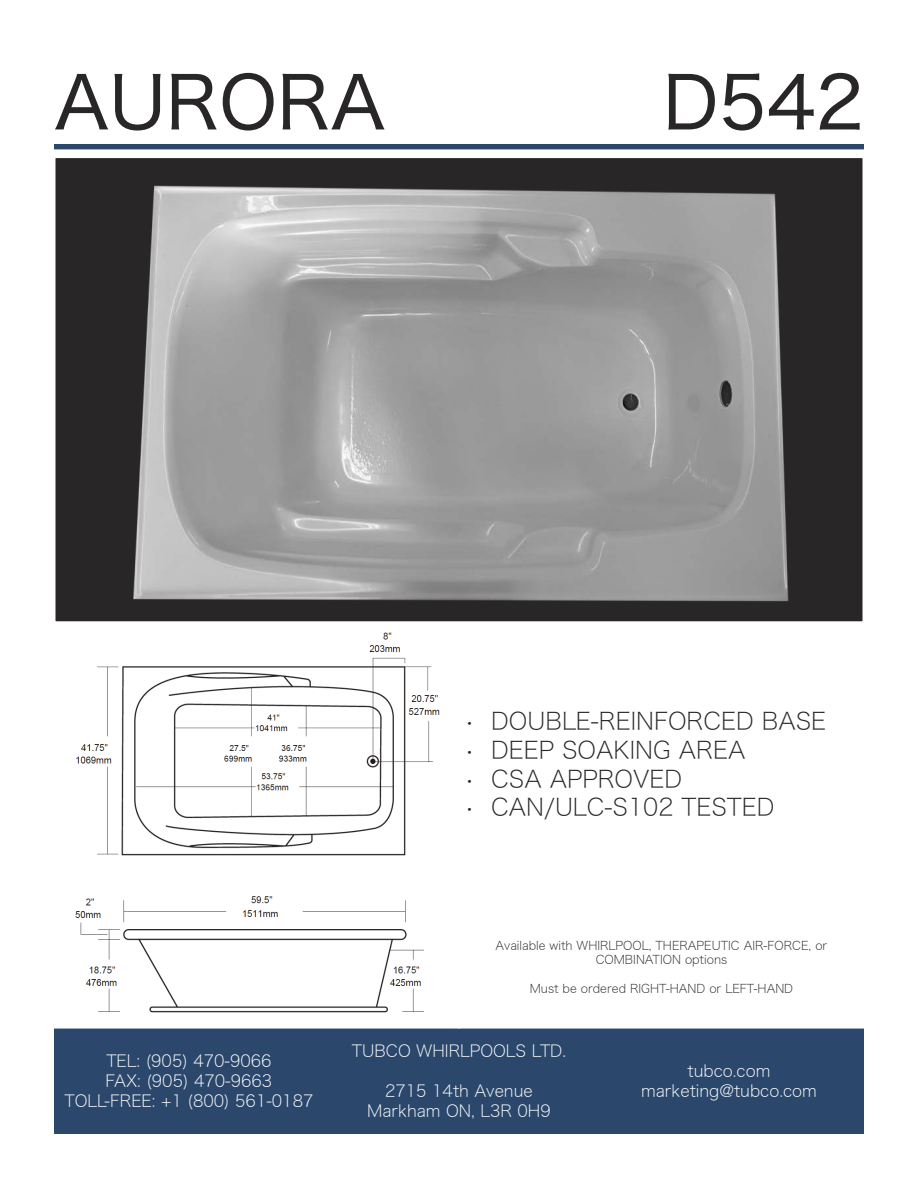
<style>
.page{position:relative;width:918px;height:1188px;background:#fff}
.page>*{position:absolute;margin:0;border:0;box-sizing:border-box;transform-origin:0 0}
.t1{font:72px "Hiragino Sans W4";color:#282627}
.t2{font:24px "Hiragino Sans W1";color:#282627}
.t3{font:16.5px/19.8px "Hiragino Sans W1";color:#fff;text-align:center}
.t4{font:12px/14.4px "Hiragino Sans W1";color:#282627;text-align:center}
</style>
<div class="page">
<div style="left:54px;top:1028px;width:810px;height:106px;background:#2b486c"></div>
<div style="left:54px;top:144px;width:810px;height:5px;background:#2b486c"></div>
<div style="left:54px;top:157px;width:810px;height:466px;background:#282627"></div>
<img style="left:133px;top:144px;width:656px;height:458px">
<div style="left:52px;top:155px;width:814px;height:469px;border:3px solid #fff"></div>
<img style="left:65px;top:632px;width:383px;height:394px">
<div style="left:53px;top:622px;width:407px;height:407px;border:2px solid #fff"></div>
<div style="left:458px;top:622px;width:407px;height:284px;border:2px solid #fff"></div>
<div style="left:458px;top:905px;width:407px;height:124px;border:2px solid #fff"></div>
<h1 class="t1" style="left:54px;top:38px;width:333px">AURORA</h1>
<h1 class="t1" style="left:663px;top:38px;width:203px">D542</h1>
<h2 class="t2" style="left:464px;top:700px;width:363px">• DOUBLE-REINFORCED BASE</h2>
<h2 class="t2" style="left:464px;top:729px;width:283px">• DEEP SOAKING AREA</h2>
<h2 class="t2" style="left:464px;top:757px;width:219px">• CSA APPROVED</h2>
<h2 class="t2" style="left:464px;top:786px;width:312px">• CAN/ULC-S102 TESTED</h2>
<p class="t4" style="left:496px;top:937px;width:333px">Available with WHIRLPOOL, THERAPEUTIC AIR-FORCE, or<br>COMBINATION options</p>
<p class="t4" style="left:530px;top:980px;width:265px">Must be ordered RIGHT-HAND or LEFT-HAND</p>
<p class="t3" style="left:352px;top:1040px;width:216px">TUBCO WHIRLPOOLS LTD.</p>
<p class="t3" style="left:367px;top:1080px;width:185px">2715 14th Avenue<br>Markham ON, L3R 0H9</p>
<p class="t3" style="left:65px;top:1050px;width:250px">TEL: (905) 470-9066<br>FAX: (905) 470-9663<br>TOLL-FREE: +1 (800) 561-0187</p>
<p class="t3" style="left:641px;top:1060px;width:177px">tubco.com marketing@tubco.com</p>
</div>
